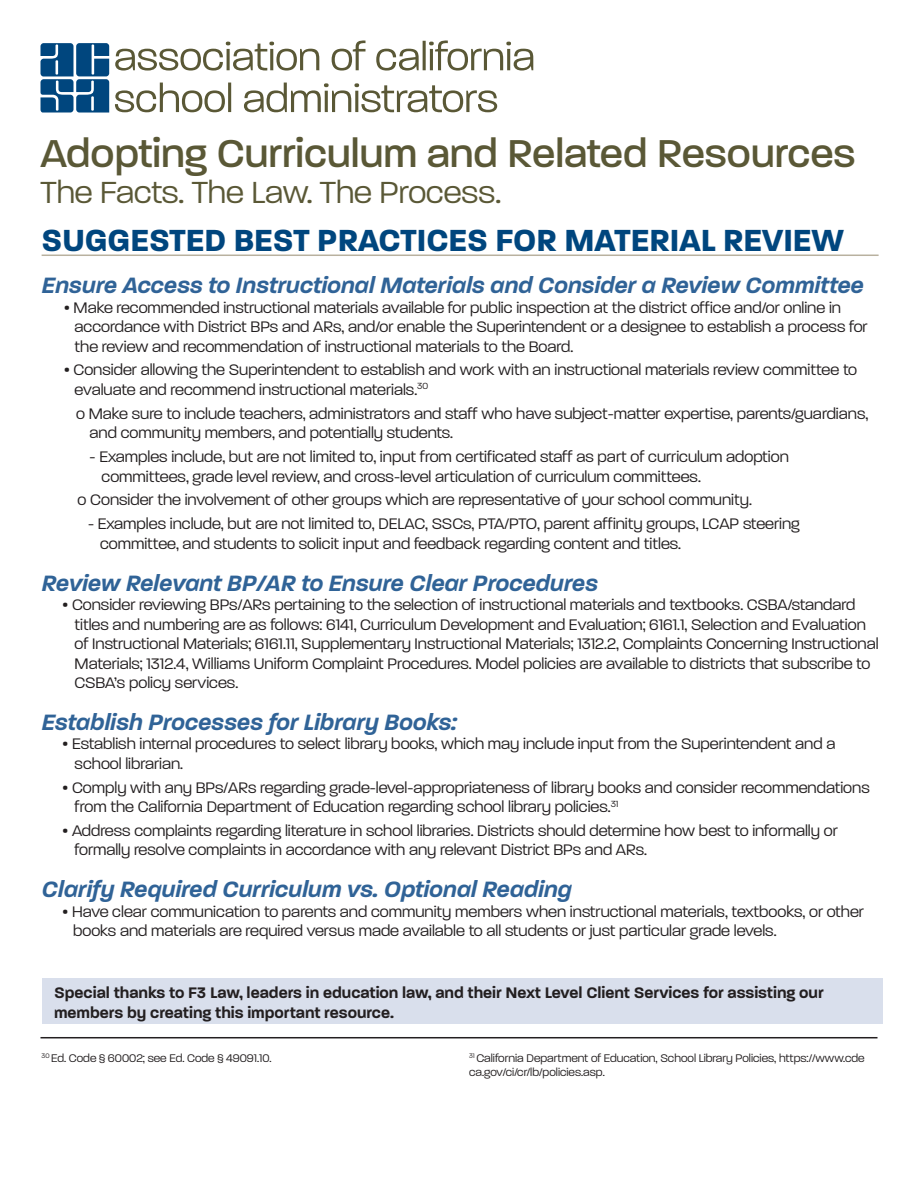
<style>
.page{position:relative;width:918px;height:1188px;background:#fff}
.page>*{position:absolute;margin:0;border:0;box-sizing:border-box;transform-origin:0 0}
.t1{font:500 42px "Paralucent";color:#5a5836}
.Head_style_1{font:700 33px "Paralucent";color:#00467e}
.t2{font:300 33px "Paralucent";color:#5a5836}
.Subhead1{font:italic 600 24px "Paralucent";color:#306397}
.body{font:300 16.5px/19.5px "Paralucent";color:#231f20}
.body-2{font:600 16.5px/19.5px "Paralucent";color:#231f20}
.body-3{font:300 12px/14.2px "Paralucent";color:#231f20}
</style>
<div class="page">
<div style="left:42px;top:978px;width:840px;height:46px;background:#d9dfec"></div>
<hr style="left:42px;top:255px;width:837px;height:1px;background:#b9b19f">
<hr style="left:40px;top:1037px;width:838px;height:1px;background:#231f20">
<svg style="left:115px;top:83px;width:382px;height:29px"></svg>
<svg style="left:115px;top:40px;width:418px;height:31px"></svg>
<svg style="left:40px;top:43px;width:69px;height:70px;background:#326a97"></svg>
<p class="t1" style="left:40px;top:129px;width:817px">Adopting Curriculum and Related Resources</p>
<p class="t2" style="left:40px;top:173px;width:462px">The Facts. The Law. The Process.</p>
<p class="Head_style_1" style="left:42px;top:221px;width:804px">SUGGESTED BEST PRACTICES FOR MATERIAL REVIEW</p>
<p class="Subhead1" style="left:42px;top:271px;width:824px">Ensure Access to Instructional Materials and Consider a Review Committee</p>
<p class="body" style="left:75px;top:297px;width:795px;text-indent:-10px">• Make recommended instructional materials available for public inspection at the district office and/or online in accordance with District BPs and ARs, and/or enable the Superintendent or a designee to establish a process for the review and recommendation of instructional materials to the Board.</p>
<p class="body" style="left:75px;top:360px;width:784px;text-indent:-10px">• Consider allowing the Superintendent to establish and work with an instructional materials review committee to evaluate and recommend instructional materials.<sup>30</sup></p>
<p class="body" style="left:90px;top:404px;width:780px;text-indent:-14px">o Make sure to include teachers, administrators and staff who have subject-matter expertise, parents/guardians, and community members, and potentially students.</p>
<p class="body" style="left:102px;top:447px;width:689px;text-indent:-12px">- Examples include, but are not limited to, input from certificated staff as part of curriculum adoption committees, grade level review, and cross-level articulation of curriculum committees.</p>
<p class="body" style="left:78px;top:490px;width:676px">o Consider the involvement of other groups which are representative of your school community.</p>
<p class="body" style="left:100px;top:514px;width:701px;text-indent:-12px">- Examples include, but are not limited to, DELAC, SSCs, PTA/PTO, parent affinity groups, LCAP steering committee, and students to solicit input and feedback regarding content and titles.</p>
<p class="Subhead1" style="left:42px;top:568px;width:558px">Review Relevant BP/AR to Ensure Clear Procedures</p>
<p class="body" style="left:75px;top:595px;width:806px;text-indent:-12px">• Consider reviewing BPs/ARs pertaining to the selection of instructional materials and textbooks. CSBA/standard titles and numbering are as follows: 6141, Curriculum Development and Evaluation; 6161.1, Selection and Evaluation of Instructional Materials; 6161.11, Supplementary Instructional Materials; 1312.2, Complaints Concerning Instructional Materials; 1312.4, Williams Uniform Complaint Procedures. Model policies are available to districts that subscribe to CSBA’s policy services.</p>
<p class="Subhead1" style="left:42px;top:708px;width:417px">Establish Processes for Library Books:</p>
<p class="body" style="left:75px;top:734px;width:762px;text-indent:-12px">• Establish internal procedures to select library books, which may include input from the Superintendent and a school librarian.</p>
<p class="body" style="left:75px;top:778px;width:797px;text-indent:-12px">• Comply with any BPs/ARs regarding grade-level-appropriateness of library books and consider recommendations from the California Department of Education regarding school library policies.<sup>31</sup></p>
<p class="body" style="left:75px;top:821px;width:765px;text-indent:-12px">• Address complaints regarding literature in school libraries. Districts should determine how best to informally or formally resolve complaints in accordance with any relevant District BPs and ARs.</p>
<p class="Subhead1" style="left:42px;top:875px;width:532px">Clarify Required Curriculum vs. Optional Reading</p>
<p class="body" style="left:73px;top:902px;width:792px;text-indent:-10px">• Have clear communication to parents and community members when instructional materials, textbooks, or other books and materials are required versus made available to all students or just particular grade levels.</p>
<p class="body-2" style="left:54px;top:983px;width:771px">Special thanks to F3 Law, leaders in education law, and their Next Level Client Services for assisting our members by creating this important resource.</p>
<p class="body-3" style="left:42px;top:1051px;width:232px"><sup>30</sup> Ed. Code § 60002; see Ed. Code § 49091.10.</p>
<p class="body-3" style="left:469px;top:1051px;width:397px"><sup>31</sup> California Department of Education, School Library Policies, https://www.cde ca.gov/ci/cr/lb/policies.asp.</p>
</div>
